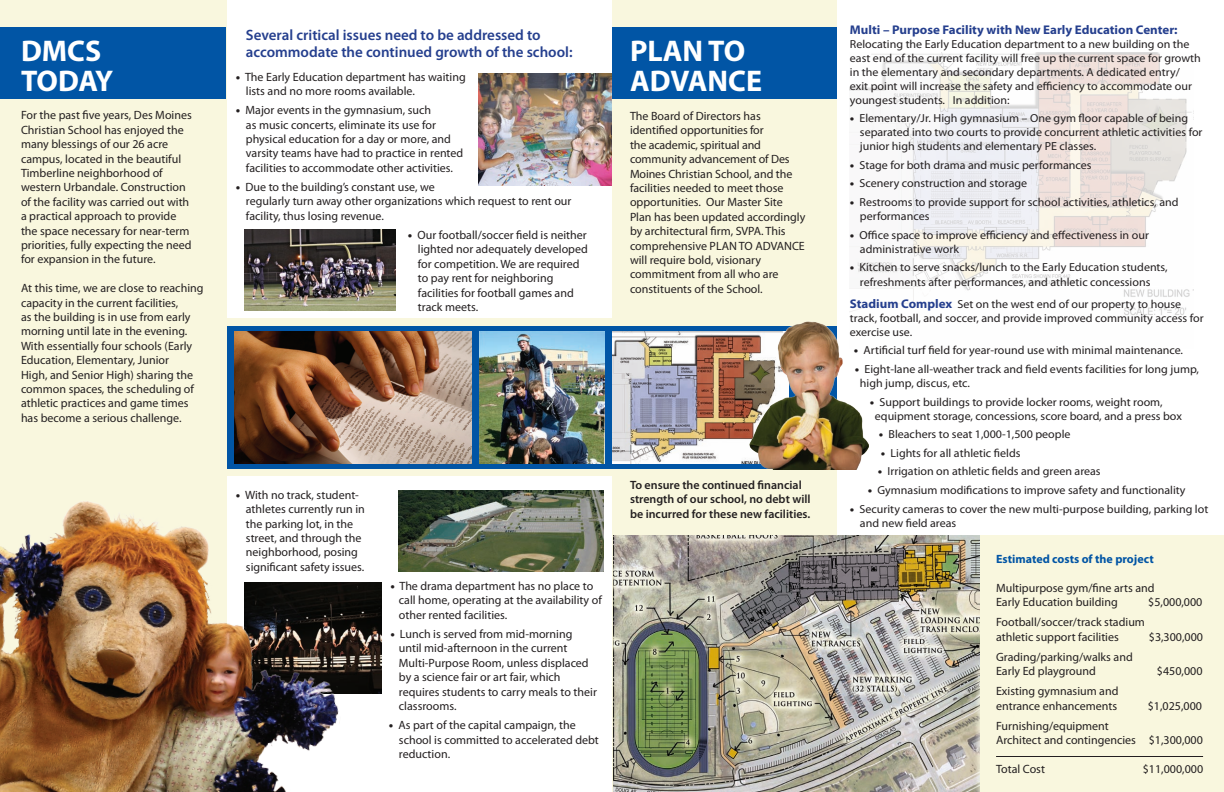
<style>
.page{position:relative;width:1224px;height:792px;background:#fff}
.page>*{position:absolute;margin:0;border:0;box-sizing:border-box;transform-origin:0 0}
.t1{font:700 30px/30px "Myriad Pro";color:#fff}
.t2{font:600 15px/17px "Myriad Pro";color:#253f8e}
.t3{font:700 12.6px "Myriad Pro";color:#253f8e}
.t4{font:12px/14.4px "Myriad Pro";color:#231f20}
.t5{font:600 12px/14.4px "Myriad Pro";color:#231f20}
.t6{font:700 12px "Myriad Pro";color:#0155a5}
.t7{font:11.6px/14px "Myriad Pro";color:#231f20}
.s1{font-size:16px}
.s2{font-size:15.5px}
.s3{font-weight:700;font-size:12.6px;color:#253f8e}
</style>
<div class="page">
<div style="left:827px;top:536px;width:397px;height:256px;background:#f9f7de"></div>
<img style="left:850px;top:53px;width:342px;height:296px">
<div style="left:183px;top:319px;width:654px;height:157px;background:#f9f7de"></div>
<div style="left:612px;top:0;width:225px;height:792px;background:#f9f7de"></div>
<svg style="left:227px;top:326px;width:523px;height:143px;background:#155da1"></svg>
<div style="left:0;top:0;width:226px;height:792px;background:#f9f7de"></div>
<div style="left:0;top:27px;width:226px;height:71px;background:#0155a5"></div>
<div style="left:612px;top:27px;width:225px;height:71px;background:#0155a5"></div>
<img style="left:234px;top:332px;width:237px;height:131px">
<img style="left:479px;top:332px;width:125px;height:131px">
<img style="left:479px;top:74px;width:133px;height:112px">
<img style="left:244px;top:229px;width:152px;height:81px">
<img style="left:375px;top:583px;width:6px;height:110px">
<img style="left:398px;top:490px;width:206px;height:81px">
<img style="left:612px;top:332px;width:138px;height:131px">
<img style="left:750px;top:321px;width:118px;height:149px">
<img style="left:0;top:478px;width:375px;height:314px">
<img style="left:613px;top:536px;width:367px;height:256px">
<hr style="left:996px;top:756px;width:207px;height:1px;background:#231f20">
<h1 class="t1" style="left:21px;top:35px;width:79px">DMCS<br>TODA</h1>
<h1 class="t1" style="left:95px;top:65px;width:20px">Y</h1>
<p class="t4" style="left:21px;top:108px;width:172px">For the past five years, Des Moines<br>Christian School has enjoyed the many blessings of our 26 acre campus, located in the beautiful<br>Timberline neighborhood of western Urbandale. Construction of the facility was carried out with a practical approach to provide the space necessary for near-term priorities, fully expecting the need for expansion in the future.</p>
<p class="t4" style="left:21px;top:281px;width:184px">At this time, we are close to reaching capacity in the current facilities,<br>as the building is in use from early morning until late in the evening.<br>With essentially four schools (Early Education, Elementary, Junior<br>High, and Senior High) sharing the common spaces, the scheduling of athletic practices and game times has become a serious challenge.</p>
<p class="t2" style="left:246px;top:26px;width:328px">Several critical issues need to be addressed to accommodate the continued growth of the school:</p>
<p class="t4" style="left:246px;top:69px;width:221px;text-indent:-10px"><span class="s1">•</span> The Early Education department has waiting lists and no more rooms available.</p>
<p class="t4" style="left:246px;top:103px;width:219px;text-indent:-10px"><span class="s1">•</span> Major events in the gymnasium, such<br>as music concerts, eliminate its use for physical education for a day or more, and varsity teams have had to practice in rented facilities to accommodate other activities.</p>
<p class="t4" style="left:246px;top:180px;width:327px;text-indent:-10px"><span class="s1">•</span> Due to the building’s constant use, we<br>regularly turn away other organizations which request to rent our facility, thus losing revenue.</p>
<p class="t4" style="left:418px;top:228px;width:171px;text-indent:-10px"><span class="s1">•</span> Our football/soccer field is neither lighted nor adequately developed for competition. We are required to pay rent for neighboring facilities for football games and track meets.</p>
<h1 class="t1" style="left:630px;top:35px;width:130px">PLAN TO<br>ADVAN CE</h1>
<p class="t4" style="left:630px;top:109px;width:177px">The Board of Directors has identified opportunities for<br>the academic, spiritual and community advancement of Des<br>Moines Christian School, and the facilities needed to meet those opportunities. Our Master Site<br>Plan has been updated accordingly by architectural firm, SVPA. This comprehensive PLAN TO ADVANCE will require bold, visionary commitment from all who are constituents of the School.</p>
<p class="t4" style="left:246px;top:487px;width:121px;text-indent:-10px"><span class="s1">•</span> With no track, student&shy;athletes currently run in the parking lot, in the street, and through the neighborhood, posing significant safety issues.</p>
<p class="t4" style="left:399px;top:579px;width:204px;text-indent:-9px"><span class="s1">•</span> The drama department has no place to call home, operating at the availability of other rented facilities.</p>
<p class="t4" style="left:399px;top:627px;width:200px;text-indent:-9px"><span class="s1">•</span> Lunch is served from mid-morning until mid-afternoon in the current<br>Multi-Purpose Room, unless displaced by a science fair or art fair, which requires students to carry meals to their classrooms.</p>
<p class="t4" style="left:399px;top:718px;width:202px;text-indent:-10px"><span class="s1">•</span> As part of the capital campaign, the school is committed to accelerated debt reduction.</p>
<p class="t5" style="left:630px;top:478px;width:182px">To ensure the continued financial strength of our school, no debt will be incurred for these new facilities.</p>
<p class="t3" style="left:850px;top:21px;width:329px">Multi – Purpose Facility with New Early Education Center:</p>
<p class="t7" style="left:850px;top:37px;width:352px">Relocating the Early Education department to a new building on the east end of the current facility will free up the current space for growth in the elementary and secondary departments. A dedicated entry/ exit point will increase the safety and efficiency to accommodate our youngest students. In addition:</p>
<p class="t7" style="left:860px;top:111px;width:344px;text-indent:-10px"><span class="s2">•</span> Elementary/Jr. High gymnasium – One gym floor capable of being separated into two courts to provide concurrent athletic activities for junior high students and elementary PE classes.</p>
<p class="t7" style="left:850px;top:158px;width:243px"><span class="s2">•</span> Stage for both drama and music performances</p>
<p class="t7" style="left:850px;top:176px;width:179px"><span class="s2">•</span> Scenery construction and storage</p>
<p class="t7" style="left:860px;top:195px;width:320px;text-indent:-10px"><span class="s2">•</span> Restrooms to provide support for school activities, athletics, and performances</p>
<p class="t7" style="left:860px;top:228px;width:291px;text-indent:-10px"><span class="s2">•</span> Office space to improve efficiency and effectiveness in our administrative work</p>
<p class="t7" style="left:860px;top:260px;width:309px;line-height:15.1px;text-indent:-10px"><span class="s2">•</span> Kitchen to serve snacks/lunch to the Early Education students, refreshments after performances, and athletic concessions</p>
<p class="t7" style="left:850px;top:297px;width:355px"><span class="s3">Stadium Complex</span> Set on the west end of our property to house track, football, and soccer, and provide improved community access for exercise use.</p>
<p class="t7" style="left:854px;top:343px;width:331px"><span class="s2">•</span> Artificial turf field for year-round use with minimal maintenance.</p>
<p class="t7" style="left:860px;top:362px;width:341px;text-indent:-5px"><span class="s2">•</span> Eight-lane all-weather track and field events facilities for long jump, high jump, discus, etc.</p>
<p class="t7" style="left:875px;top:394px;width:308px;text-indent:-5px"><span class="s2">•</span> Support buildings to provide locker rooms, weight room, equipment storage, concessions, score board, and a press box</p>
<p class="t7" style="left:879px;top:427px;width:193px"><span class="s2">•</span> Bleachers to seat 1,000-1,500 people</p>
<p class="t7" style="left:881px;top:446px;width:141px"><span class="s2">•</span> Lights for all athletic fields</p>
<p class="t7" style="left:878px;top:464px;width:224px"><span class="s2">•</span> Irrigation on athletic fields and green areas</p>
<p class="t7" style="left:868px;top:483px;width:319px"><span class="s2">•</span> Gymnasium modifications to improve safety and functionality</p>
<p class="t7" style="left:860px;top:502px;width:350px;text-indent:-10px"><span class="s2">•</span> Security cameras to cover the new multi-purpose building, parking lot and new field areas</p>
<p class="t6" style="left:996px;top:551px;width:159px">Estimated costs of the project</p>
<p class="t4" style="left:996px;top:581px;width:160px">Multipurpose gym/fine arts and<br>Early Education building</p>
<p class="t4" style="left:1148px;top:595px;width:56px">$5,000,000</p>
<p class="t4" style="left:996px;top:615px;width:150px">Football/soccer/track stadium athletic support facilities</p>
<p class="t4" style="left:1149px;top:629px;width:56px">$3,300,000</p>
<p class="t4" style="left:996px;top:649px;width:138px">Grading/parking/walks and<br>Early Ed playground</p>
<p class="t4" style="left:1157px;top:664px;width:47px">$450,000</p>
<p class="t4" style="left:996px;top:684px;width:124px">Existing gymnasium and entrance enhancements</p>
<p class="t4" style="left:1148px;top:698px;width:56px">$1,025,000</p>
<p class="t4" style="left:996px;top:718px;width:208px">Furnishing/equipment<br>Architect and contingencies $1,300,000</p>
<p class="t4" style="left:996px;top:761px;width:50px">Total Cost</p>
<p class="t4" style="left:1143px;top:761px;width:62px">$11,000,000</p>
</div>
